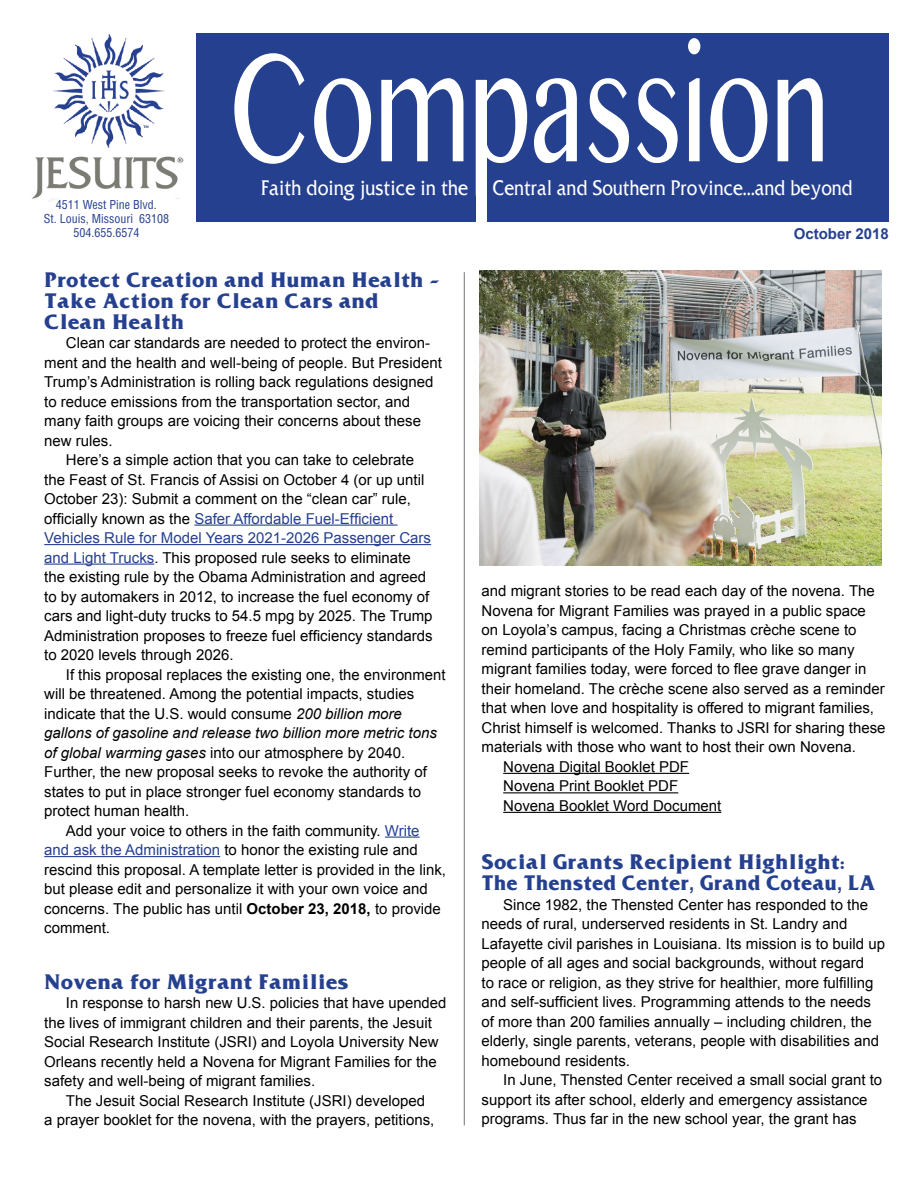
<style>
.page{position:relative;width:918px;height:1188px;background:#fff}
.page>*{position:absolute;margin:0;border:0;box-sizing:border-box;transform-origin:0 0}
.t1{font:136.5px "Bangla MN";color:#fff;scale:.66 1}
.t2{font:700 19.5px/21px "Friz Quadrata";color:#25408f}
.t3{font:19.5px "Friz Quadrata Font";color:#fff;scale:.85 1}
.t4{font:15px/19.5px "Arial";color:#000}
.t5{font:15px "Arial";color:#25408f}
.t6{font:italic 15px "Arial";color:#000}
.t7{font:700 15px "Arial";color:#25408f}
.t8{font:condensed 12px/14.4px "Helvetica";color:#25408f;text-align:center}
.s1{color:#000}
.s2{color:#25408f}
.s3{font-style:italic}
.s4{font-weight:700}
.s5{font-family:"Arial"}
</style>
<div class="page">
<div style="left:196px;top:33px;width:693px;height:189px;background:#25408f"></div>
<div style="left:476px;top:80px;width:10px;height:144px;background:#fff"></div>
<img style="left:31px;top:156px;width:153px;height:46px">
<img style="left:53px;top:34px;width:112px;height:114px">
<hr style="left:464px;top:272px;width:1px;height:853px;background:#000">
<hr style="left:194px;top:525px;width:204px;height:1px;background:#25408f">
<hr style="left:44px;top:544px;width:387px;height:1px;background:#25408f">
<hr style="left:44px;top:564px;width:110px;height:1px;background:#25408f">
<hr style="left:385px;top:837px;width:35px;height:1px;background:#25408f">
<hr style="left:44px;top:856px;width:176px;height:1px;background:#25408f">
<hr style="left:503px;top:773px;width:186px;height:1px;background:#000">
<hr style="left:503px;top:792px;width:175px;height:1px;background:#000">
<hr style="left:503px;top:812px;width:218px;height:1px;background:#000">
<img style="left:479px;top:270px;width:402px;height:296px">
<p class="t8" style="left:44px;top:197px;width:127px">4511 West Pine Blvd.<br>St. Louis, Missouri 63108<br>504.655.6574</p>
<h1 class="t1" style="left:229px;top:6px;width:911px">Compassion</h1>
<h2 class="t3" style="left:261px;top:176px;width:698px">Faith doing justice in the Central and Southern Province…and beyond</h2>
<p class="t7" style="left:794px;top:224px;width:97px">October 2018</p>
<h2 class="t2" style="left:44px;top:268px;width:397px">Protect Creation and Human Health –<br>Take Action for Clean Cars and<br>Clean Health</h2>
<p class="t4" style="left:66px;top:333px;width:366px">Clean car standards are needed to protect the environ-</p>
<p class="t4" style="left:44px;top:353px;width:399px">ment and the health and well-being of people. But President</p>
<p class="t4" style="left:44px;top:372px;width:391px">Trump’s Administration is rolling back regulations designed</p>
<p class="t4" style="left:44px;top:392px;width:368px">to reduce emissions from the transportation sector, and</p>
<p class="t4" style="left:44px;top:411px;width:378px">many faith groups are voicing their concerns about these</p>
<p class="t4" style="left:44px;top:431px;width:70px">new rules.</p>
<p class="t4" style="left:66px;top:450px;width:350px">Here’s a simple action that you can take to celebrate</p>
<p class="t4" style="left:44px;top:470px;width:382px">the Feast of St. Francis of Assisi on October 4 (or up until</p>
<p class="t4" style="left:44px;top:489px;width:368px">October 23): Submit a comment on the “clean car” rule,</p>
<p class="t5" style="left:44px;top:508px;width:351px"><span class="s1">officially known as the</span> Safer Affordable Fuel-Efficient</p>
<p class="t5" style="left:44px;top:528px;width:388px">Vehicles Rule for Model Years 2021-2026 Passenger Cars</p>
<p class="t4" style="left:44px;top:548px;width:368px"><span class="s2">and Light Trucks</span>. This proposed rule seeks to eliminate</p>
<p class="t4" style="left:44px;top:567px;width:383px">the existing rule by the Obama Administration and agreed</p>
<p class="t4" style="left:44px;top:587px;width:387px">to by automakers in 2012, to increase the fuel economy of</p>
<p class="t4" style="left:44px;top:606px;width:390px">cars and light-duty trucks to 54.5 mpg by 2025. The Trump</p>
<p class="t4" style="left:44px;top:626px;width:390px">Administration proposes to freeze fuel efficiency standards</p>
<p class="t4" style="left:44px;top:645px;width:191px">to 2020 levels through 2026.</p>
<p class="t4" style="left:66px;top:665px;width:381px">If this proposal replaces the existing one, the environment</p>
<p class="t4" style="left:44px;top:684px;width:372px">will be threatened. Among the potential impacts, studies</p>
<p class="t4" style="left:44px;top:704px;width:359px">indicate that the U.S. would consume <span class="s3">200 billion more</span></p>
<p class="t6" style="left:44px;top:723px;width:394px">gallons of gasoline and release two billion more metric tons</p>
<p class="t4" style="left:44px;top:743px;width:363px"><span class="s3">of global warming gases</span> into our atmosphere by 2040.</p>
<p class="t4" style="left:44px;top:762px;width:384px">Further, the new proposal seeks to revoke the authority of</p>
<p class="t4" style="left:44px;top:782px;width:378px">states to put in place stronger fuel economy standards to</p>
<p class="t4" style="left:44px;top:801px;width:147px">protect human health.</p>
<p class="t4" style="left:66px;top:821px;width:355px">Add your voice to others in the faith community. <span class="s2">Write</span></p>
<p class="t4" style="left:44px;top:840px;width:375px"><span class="s2">and ask the Administration</span> to honor the existing rule and</p>
<p class="t4" style="left:44px;top:860px;width:403px">rescind this proposal. A template letter is provided in the link,</p>
<p class="t4" style="left:44px;top:879px;width:385px">but please edit and personalize it with your own voice and</p>
<p class="t4" style="left:44px;top:899px;width:398px">concerns. The public has until <span class="s4">October 23, 2018,</span> to provide</p>
<p class="t4" style="left:44px;top:918px;width:67px">comment.</p>
<h2 class="t2" style="left:44px;top:970px;width:306px">Novena for Migrant Families</h2>
<p class="t4" style="left:44px;top:993px;width:404px;text-indent:22px">In response to harsh new U.S. policies that have upended the lives of immigrant children and their parents, the Jesuit Social Research Institute (JSRI) and Loyola University New Orleans recently held a Novena for Migrant Families for the safety and well-being of migrant families.</p>
<p class="t4" style="left:44px;top:1091px;width:392px;text-indent:22px">The Jesuit Social Research Institute (JSRI) developed a prayer booklet for the novena, with the prayers, petitions,</p>
<p class="t4" style="left:482px;top:581px;width:395px">and migrant stories to be read each day of the novena. The</p>
<p class="t4" style="left:482px;top:601px;width:386px">Novena for Migrant Families was prayed in a public space</p>
<p class="t4" style="left:482px;top:620px;width:376px">on Loyola’s campus, facing a Christmas crèche scene to</p>
<p class="t4" style="left:482px;top:640px;width:375px">remind participants of the Holy Family, who like so many</p>
<p class="t4" style="left:482px;top:659px;width:386px">migrant families today, were forced to flee grave danger in</p>
<p class="t4" style="left:482px;top:679px;width:405px">their homeland. The crèche scene also served as a reminder</p>
<p class="t4" style="left:482px;top:698px;width:394px">that when love and hospitality is offered to migrant families,</p>
<p class="t4" style="left:482px;top:718px;width:406px">Christ himself is welcomed. Thanks to JSRI for sharing these</p>
<p class="t4" style="left:482px;top:737px;width:376px">materials with those who want to host their own Novena.</p>
<p class="t4" style="left:503px;top:757px;width:187px">Novena Digital Booklet PDF</p>
<p class="t4" style="left:503px;top:776px;width:177px">Novena Print Booklet PDF</p>
<p class="t4" style="left:503px;top:796px;width:220px">Novena Booklet Word Document</p>
<h2 class="t2" style="left:482px;top:851px;width:396px">Social Grants Recipient Highlight:<br>The Thensted Center<span class="s5">,</span> Grand Coteau<span class="s5">,</span> LA</h2>
<p class="t4" style="left:482px;top:895px;width:405px;text-indent:22px">Since 1982, the Thensted Center has responded to the needs of rural, underserved residents in St. Landry and Lafayette civil parishes in Louisiana. Its mission is to build up people of all ages and social backgrounds, without regard<br>to race or religion, as they strive for healthier, more fulfilling and self-sufficient lives. Programming attends to the needs of more than 200 families annually – including children, the elderly, single parents, veterans, people with disabilities and homebound residents.</p>
<p class="t4" style="left:482px;top:1070px;width:402px;text-indent:22px">In June, Thensted Center received a small social grant to support its after school, elderly and emergency assistance programs. Thus far in the new school year, the grant has</p>
</div>
